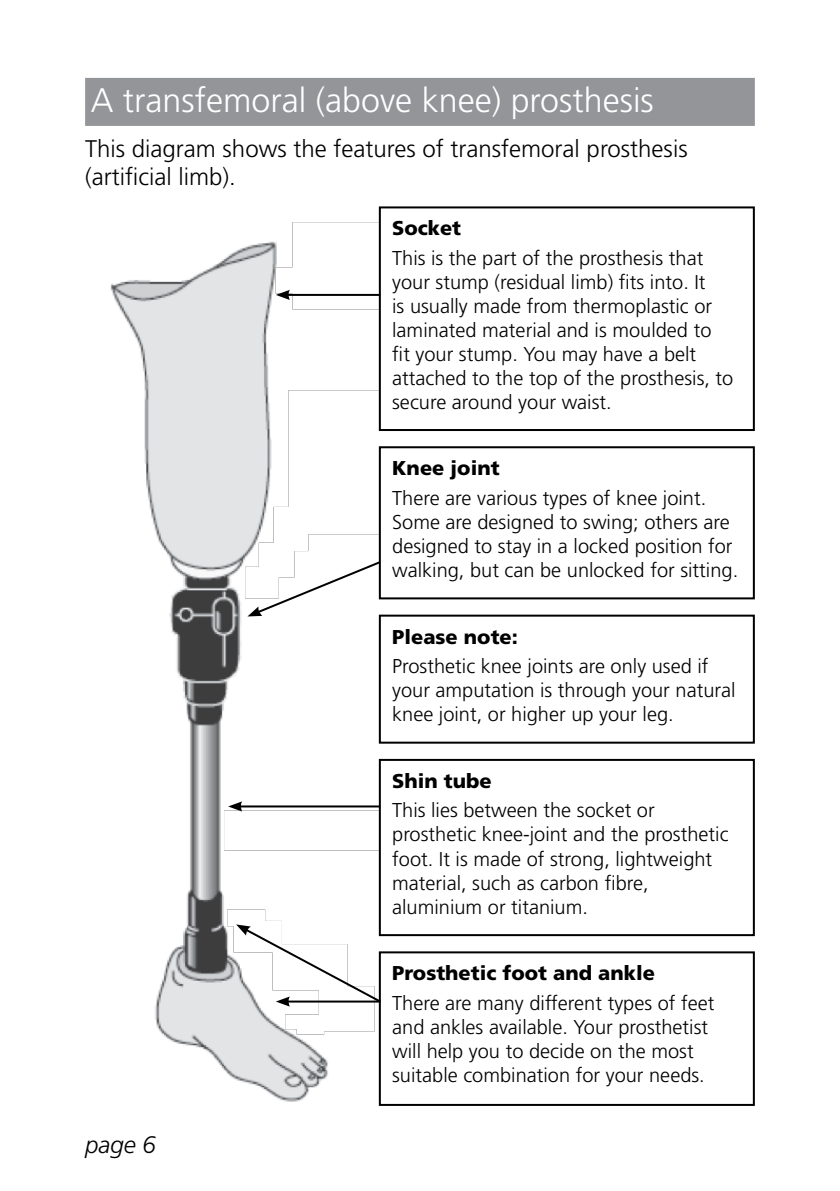
<style>
.page{position:relative;width:840px;height:1191px;background:#fff}
.page>*{position:absolute;margin:0;border:0;box-sizing:border-box;transform-origin:0 0}
.t1{font:300 34px "Frutiger";color:#fff}
.t2{font:300 24px/28px "Frutiger";color:#000}
.t3{font:italic 300 24px "Frutiger";color:#000}
.t4{font:300 20px/24px "Frutiger";color:#000}
.t5{font:900 20px "Frutiger";color:#000}
</style>
<div class="page">
<div style="left:85px;top:78px;width:669px;height:48px;background:#939598"></div>
<img style="left:110px;top:222px;width:268px;height:880px">
<div style="left:378px;top:206px;width:376px;height:225px;border:2px solid #000"></div>
<div style="left:378px;top:446px;width:376px;height:153px;border:2px solid #000"></div>
<div style="left:378px;top:614px;width:376px;height:129px;border:2px solid #000"></div>
<div style="left:378px;top:759px;width:376px;height:177px;border:2px solid #000"></div>
<div style="left:378px;top:951px;width:376px;height:155px;border:2px solid #000"></div>
<hr style="left:286px;top:294px;width:94px;height:2px;background:#000">
<svg style="left:276px;top:290px;width:14px;height:10px"></svg>
<svg style="left:236px;top:924px;width:147px;height:82px"></svg>
<hr style="left:239px;top:805px;width:141px;height:2px;background:#000">
<svg style="left:228px;top:801px;width:14px;height:10px"></svg>
<svg style="left:247px;top:559px;width:135px;height:57px"></svg>
<h1 class="t1" style="left:91px;top:81px;width:564px">A transfemoral (above knee) prosthesis</h1>
<p class="t2" style="left:85px;top:134px;width:603px">This diagram shows the features of transfemoral prosthesis (artificial limb).</p>
<p class="t5" style="left:392px;top:216px;width:70px">Socket</p>
<p class="t4" style="left:392px;top:246px;width:342px">This is the part of the prosthesis that your stump (residual limb) fits into. It<br>is usually made from thermoplastic or laminated material and is moulded to fit your stump. You may have a belt attached to the top of the prosthesis, to secure around your waist.</p>
<p class="t5" style="left:392px;top:456px;width:109px">Knee joint</p>
<p class="t4" style="left:392px;top:486px;width:347px">There are various types of knee joint.<br>Some are designed to swing; others are designed to stay in a locked position for walking, but can be unlocked for sitting.</p>
<p class="t5" style="left:392px;top:624px;width:127px">Please note:</p>
<p class="t4" style="left:392px;top:654px;width:345px">Prosthetic knee joints are only used if your amputation is through your natural knee joint, or higher up your leg.</p>
<p class="t5" style="left:392px;top:768px;width:101px">Shin tube</p>
<p class="t4" style="left:392px;top:798px;width:337px">This lies between the socket or prosthetic knee-joint and the prosthetic foot. It is made of strong, lightweight material, such as carbon fibre, aluminium or titanium.</p>
<p class="t3" style="left:85px;top:1131px;width:72px">page 6</p>
<p class="t5" style="left:392px;top:961px;width:264px">Prosthetic foot and ankle</p>
<p class="t4" style="left:392px;top:991px;width:323px">There are many different types of feet and ankles available. Your prosthetist will help you to decide on the most suitable combination for your needs.</p>
</div>
